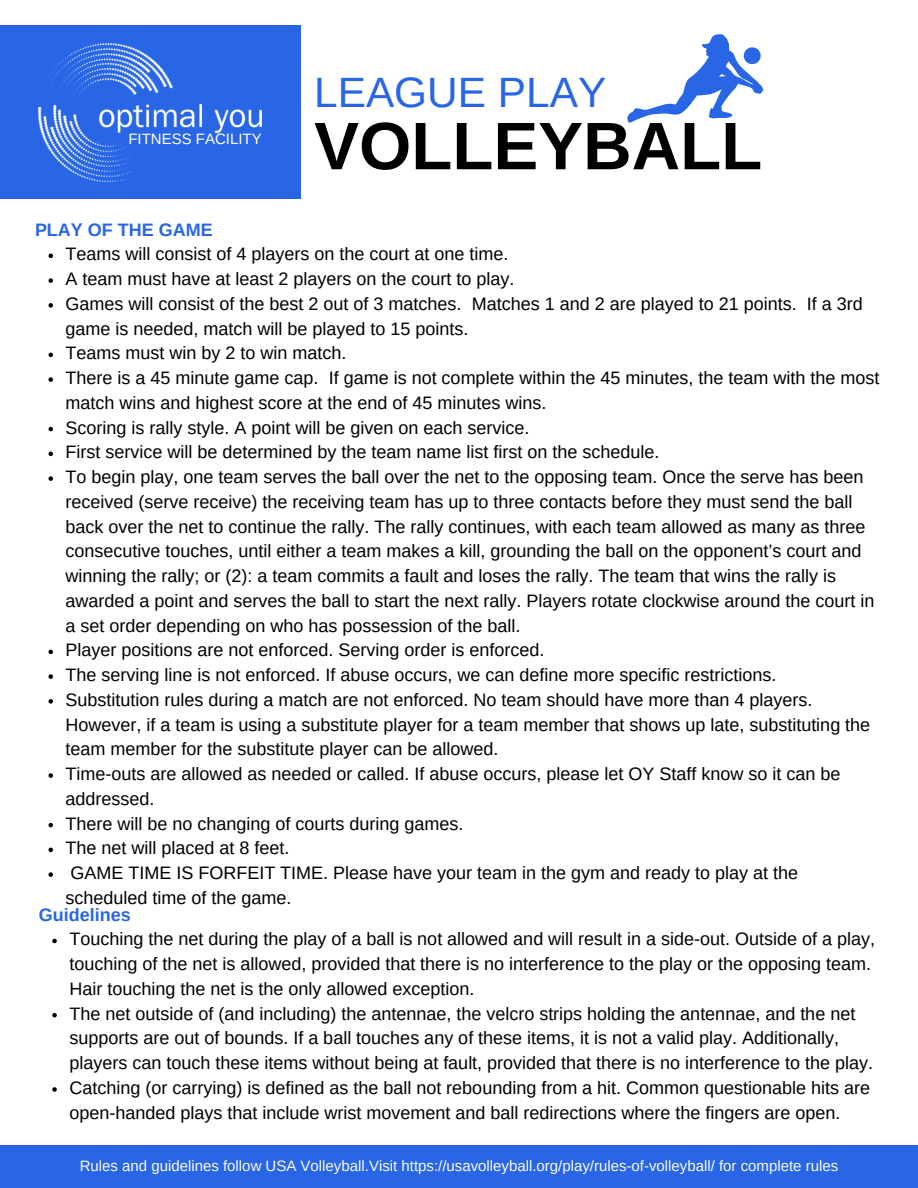
<style>
.page{position:relative;width:918px;height:1188px;background:#fff}
.page>*{position:absolute;margin:0;border:0;box-sizing:border-box;transform-origin:0 0}
.t1{font:700 67.2px "Arimo";color:#000}
.t2{font:42.45px "Arimo";color:#2866e6}
.t3{font:18px/24.8px "Arimo";color:#000}
.t4{font:700 18px "Arimo";color:#2866e6}
.t5{font:15px "Arimo";color:#fafafa}
.t6{font:15px "Arimo";color:#fff}
</style>
<div class="page">
<div style="left:0;top:1145px;width:918px;height:43px;background:#2866e6"></div>
<svg style="left:49px;top:254px;width:4px;height:4px"></svg>
<svg style="left:49px;top:278px;width:4px;height:5px"></svg>
<svg style="left:49px;top:303px;width:4px;height:5px"></svg>
<svg style="left:49px;top:353px;width:4px;height:4px"></svg>
<svg style="left:49px;top:377px;width:4px;height:5px"></svg>
<svg style="left:49px;top:427px;width:4px;height:4px"></svg>
<svg style="left:49px;top:452px;width:4px;height:4px"></svg>
<svg style="left:49px;top:476px;width:4px;height:5px"></svg>
<svg style="left:49px;top:650px;width:4px;height:4px"></svg>
<svg style="left:49px;top:674px;width:4px;height:5px"></svg>
<svg style="left:49px;top:699px;width:4px;height:5px"></svg>
<svg style="left:49px;top:773px;width:4px;height:5px"></svg>
<svg style="left:49px;top:823px;width:4px;height:4px"></svg>
<svg style="left:49px;top:848px;width:4px;height:4px"></svg>
<svg style="left:49px;top:872px;width:4px;height:5px"></svg>
<div style="left:0;top:26px;width:301px;height:173px;background:#2866e6"></div>
<svg style="left:627px;top:34px;width:136px;height:89px"></svg>
<img style="left:39px;top:44px;width:223px;height:137px">
<svg style="left:52px;top:939px;width:5px;height:4px"></svg>
<svg style="left:52px;top:1013px;width:5px;height:4px"></svg>
<svg style="left:52px;top:1087px;width:5px;height:5px"></svg>
<p class="t6" style="left:128px;top:130px;width:135px">FITNESS FACILITY</p>
<p class="t4" style="left:35px;top:219px;width:179px">PLAY OF THE GAME</p>
<p class="t2" style="left:314px;top:69px;width:294px">LEAGUE PLAY</p>
<p class="t1" style="left:314px;top:108px;width:450px">VOLLEYBALL</p>
<p class="t3" style="left:66px;top:242px;width:444px">Teams will consist of 4 players on the court at one time.</p>
<p class="t3" style="left:66px;top:266px;width:450px">A team must have at least 2 players on the court to play.</p>
<p class="t3" style="left:66px;top:291px;width:799px">Games will consist of the best 2 out of 3 matches. Matches 1 and 2 are played to 21 points. If a 3rd game is needed, match will be played to 15 points.</p>
<p class="t3" style="left:66px;top:341px;width:282px">Teams must win by 2 to win match.</p>
<p class="t3" style="left:66px;top:365px;width:815px">There is a 45 minute game cap. If game is not complete within the 45 minutes, the team with the most match wins and highest score at the end of 45 minutes wins.</p>
<p class="t3" style="left:66px;top:415px;width:465px">Scoring is rally style. A point will be given on each service.</p>
<p class="t3" style="left:66px;top:440px;width:595px">First service will be determined by the team name list first on the schedule.</p>
<p class="t3" style="left:66px;top:464px;width:810px">To begin play, one team serves the ball over the net to the opposing team. Once the serve has been received (serve receive) the receiving team has up to three contacts before they must send the ball back over the net to continue the rally. The rally continues, with each team allowed as many as three consecutive touches, until either a team makes a kill, grounding the ball on the opponent’s court and winning the rally; or (2): a team commits a fault and loses the rally. The team that wins the rally is awarded a point and serves the ball to start the next rally. Players rotate clockwise around the court in a set order depending on who has possession of the ball.</p>
<p class="t3" style="left:66px;top:638px;width:480px">Player positions are not enforced. Serving order is enforced.</p>
<p class="t3" style="left:66px;top:662px;width:712px">The serving line is not enforced. If abuse occurs, we can define more specific restrictions.</p>
<p class="t3" style="left:66px;top:687px;width:806px">Substitution rules during a match are not enforced. No team should have more than 4 players.<br>However, if a team is using a substitute player for a team member that shows up late, substituting the team member for the substitute player can be allowed.</p>
<p class="t3" style="left:66px;top:761px;width:776px">Time-outs are allowed as needed or called. If abuse occurs, please let OY Staff know so it can be addressed.</p>
<p class="t3" style="left:66px;top:811px;width:399px">There will be no changing of courts during games.</p>
<p class="t3" style="left:66px;top:836px;width:225px">The net will placed at 8 feet.</p>
<p class="t3" style="left:66px;top:860px;width:734px">GAME TIME IS FORFEIT TIME. Please have your team in the gym and ready to play at the scheduled time of the game.</p>
<p class="t4" style="left:39px;top:904px;width:93px">Guidelines</p>
<p class="t3" style="left:69px;top:927px;width:807px">Touching the net during the play of a ball is not allowed and will result in a side-out. Outside of a play, touching of the net is allowed, provided that there is no interference to the play or the opposing team.<br>Hair touching the net is the only allowed exception.</p>
<p class="t3" style="left:69px;top:1001px;width:805px">The net outside of (and including) the antennae, the velcro strips holding the antennae, and the net supports are out of bounds. If a ball touches any of these items, it is not a valid play. Additionally, players can touch these items without being at fault, provided that there is no interference to the play.</p>
<p class="t3" style="left:69px;top:1075px;width:802px">Catching (or carrying) is defined as the ball not rebounding from a hit. Common questionable hits are open-handed plays that include wrist movement and ball redirections where the fingers are open.</p>
<p class="t5" style="left:80px;top:1158px;width:760px">Rules and guidelines follow USA Volleyball.Visit https://usavolleyball.org/play/rules-of-volleyball/ for complete rules</p>
</div>
